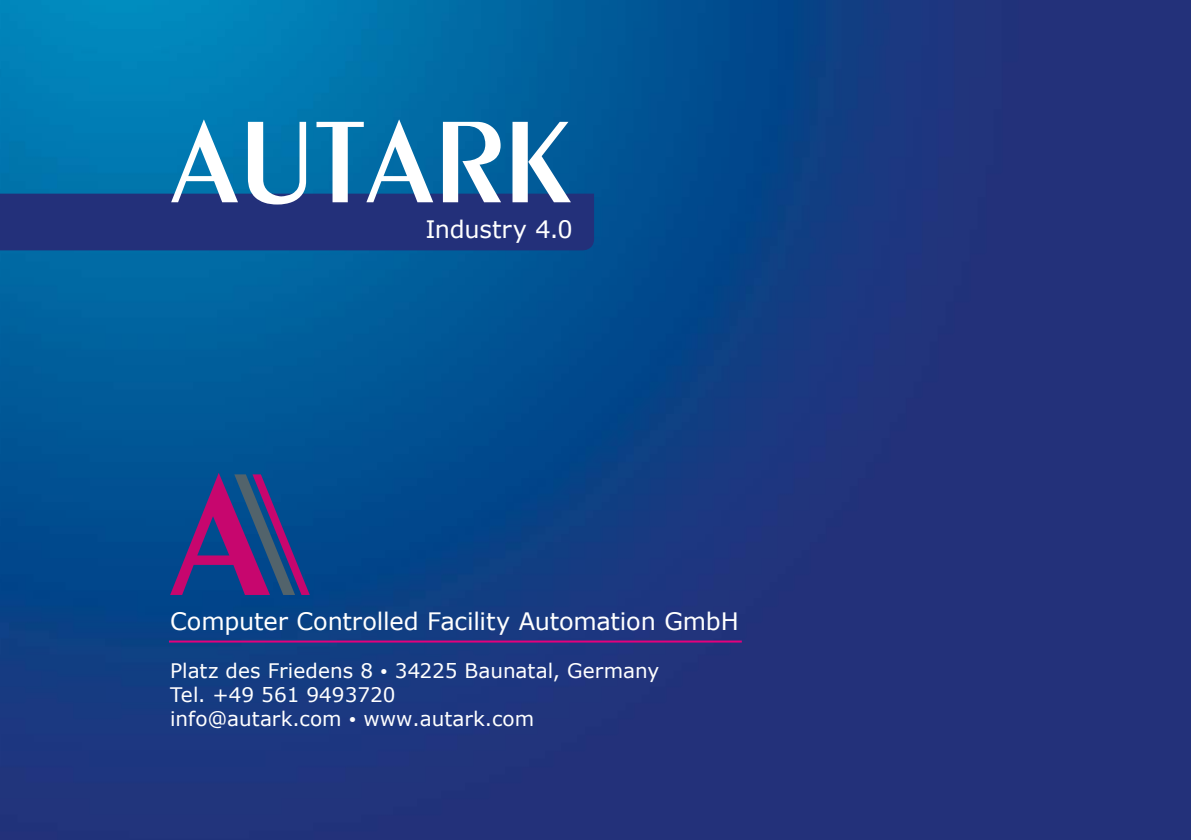
<style>
.page{position:relative;width:1191px;height:840px;background:#fff}
.page>*{position:absolute;margin:0;border:0;box-sizing:border-box;transform-origin:0 0}
.t1{font:124px "Penguin Plain";color:#fff}
.t2{font:24px "Verdana";letter-spacing:-.005em;color:#fff}
.t3{font:20px/24px "Verdana";color:#fff}
.s1{font-size:14px}
</style>
<div class="page">
<img style="left:0;top:0;width:1191px;height:839px">
<svg style="left:170px;top:472px;width:140px;height:122px;background:#403982"></svg>
<div style="left:0;top:193px;width:594px;height:57px;background:#23307a"></div>
<hr style="left:169px;top:640px;width:573px;height:2px;background:#e5007d">
<h1 class="t1" style="left:170px;top:88px;width:399px">AUTARK</h1>
<p class="t2" style="left:425px;top:213px;width:149px">Industry 4.0</p>
<p class="t2" style="left:170px;top:604px;width:570px">Computer Controlled Facility Automation GmbH</p>
<p class="t3" style="left:170px;top:658px;width:490px">Platz des Friedens 8 <span class="s1">•</span> 34225 Baunatal, Germany<br>Tel. +49 561 9493720<br>info@autark.com <span class="s1">•</span> www.autark.com</p>
</div>
